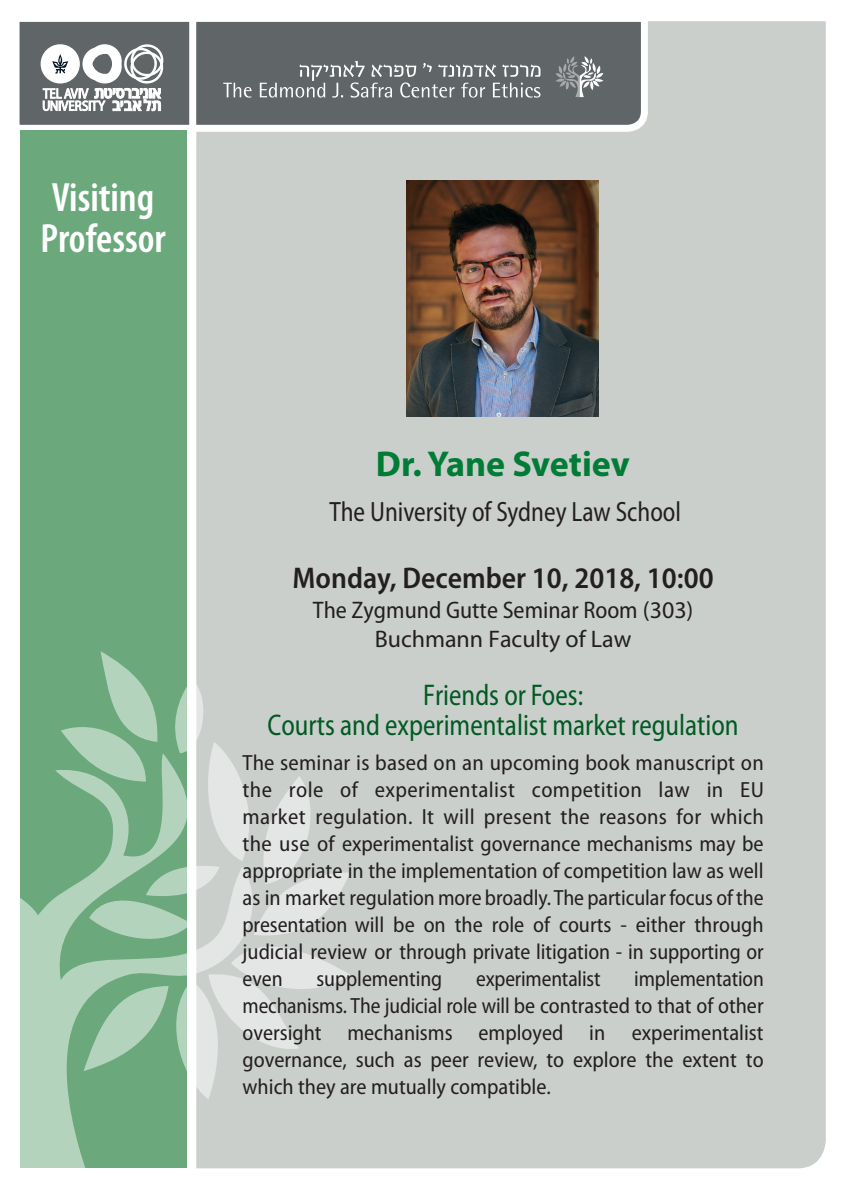
<style>
.page{position:relative;width:842px;height:1191px;background:#fff}
.page>*{position:absolute;margin:0;border:0;box-sizing:border-box;transform-origin:0 0}
.t1{font:600 condensed 41.1px/41.1px "Myriad Pro";color:#fff}
.t2{font:700 36px "Myriad Pro";color:#007c37}
.t3{font:semi-condensed 30px/30px "Myriad Pro";color:#005a23;text-align:center;scale:.9 1}
.t4{font:600 semi-condensed 30px "Myriad Pro";color:#231f20}
.t5{font:semi-condensed 28px "Myriad Pro";color:#231f20;scale:.9 1}
.t6{font:semi-condensed 24px/28.8px "Myriad Pro";color:#231f20;text-align:center}
.t7{font:semi-condensed 22px/27px "Myriad Pro";color:#231f20;text-align:right}
.t8{font:semi-condensed 22px "Myriad Pro";color:#231f20;scale:.96 1}
.t9{font:semi-condensed 22px "Myriad Pro";letter-spacing:.02em;color:#231f20}
.s1{font-stretch:normal}
</style>
<div class="page">
<div style="left:19px;top:21px;width:167px;height:104px;background:#606567"></div>
<div style="left:196px;top:21px;width:630px;height:1147px;background:#cbcfcc"></div>
<div style="left:20px;top:130px;width:166px;height:1038px;background:#6ba97d"></div>
<svg style="left:20px;top:898px;width:3px;height:270px"></svg>
<svg style="left:23px;top:770px;width:246px;height:399px"></svg>
<svg style="left:61px;top:651px;width:289px;height:448px"></svg>
<svg style="left:186px;top:21px;width:465px;height:114px;background:#797d7f"></svg>
<svg style="left:556px;top:56px;width:47px;height:41px;background:#84888a"></svg>
<svg style="left:223px;top:61px;width:317px;height:37px;background:#7a7e80"></svg>
<div style="left:41px;top:44px;width:39px;height:39px;background:#fff;border-radius:50%"></div>
<svg style="left:43px;top:42px;width:123px;height:69px"></svg>
<img style="left:407px;top:180px;width:192px;height:236px">
<h1 class="t1" style="left:40px;top:176px;width:127px">Visiting<br>Professor</h1>
<h2 class="t2" style="left:376px;top:441px;width:255px">Dr. Yane Svetiev</h2>
<p class="t5" style="left:330px;top:496px;width:392px">The University of Sydney Law School</p>
<h3 class="t4" style="left:293px;top:561px;width:422px">Monday, December 10, 2018, 10:00</h3>
<p class="t6" style="left:313px;top:596px;width:382px">The Zygmund Gutte Seminar Room <span class="s1">)303(<br>Buchmann Faculty of Law</span></p>
<h3 class="t3" style="left:267px;top:680px;width:525px">Friends or Foes:<br>Courts and experimentalist market regulation</h3>
<p class="t7" style="left:243px;top:749px;width:523px">The seminar is based on an upcoming book manuscript on<br>EU</p>
<p class="t7" style="left:340px;top:776px;width:19px">of</p>
<p class="t7" style="left:243px;top:776px;width:31px">the</p>
<p class="t7" style="left:289px;top:776px;width:36px">role</p>
<p class="t9" style="left:375px;top:778px;width:142px">experimentalist</p>
<p class="t7" style="left:659px;top:776px;width:33px">law</p>
<p class="t9" style="left:532px;top:778px;width:111px">competition</p>
<p class="t7" style="left:707px;top:776px;width:18px">in</p>
<p class="t7" style="left:316px;top:803px;width:450px">regulation. It will present the reasons for which</p>
<p class="t7" style="left:243px;top:803px;width:65px">market</p>
<p class="t7" style="left:243px;top:830px;width:523px">the use of experimentalist governance mechanisms may be</p>
<p class="t7" style="left:243px;top:857px;width:523px">appropriate in the implementation of competition law as well</p>
<p class="t7" style="left:243px;top:884px;width:523px">as in market regulation more broadly.The particular focus of the</p>
<p class="t7" style="left:243px;top:911px;width:523px">presentation will be on the role of courts - either through</p>
<p class="t7" style="left:243px;top:938px;width:523px">judicial review or through private litigation in- supporting or</p>
<p class="t8" style="left:634px;top:967px;width:136px">implementation</p>
<p class="t7" style="left:316px;top:965px;width:127px">supplementing</p>
<p class="t8" style="left:476px;top:967px;width:131px">experimentalist</p>
<p class="t7" style="left:243px;top:965px;width:42px">even</p>
<p class="t8" style="left:243px;top:994px;width:544px">mechanisms. The judicial role will be contrasted to that of other</p>
<p class="t7" style="left:632px;top:1019px;width:133px">experimentalist</p>
<p class="t7" style="left:243px;top:1019px;width:523px;text-align:left">oversight<br>governance, such as peer review, to explore the extent to which they are mutually compatible.</p>
<p class="t7" style="left:347px;top:1019px;width:107px">mechanisms</p>
<p class="t7" style="left:479px;top:1019px;width:86px">employed</p>
<p class="t7" style="left:589px;top:1019px;width:18px">in</p>
</div>
